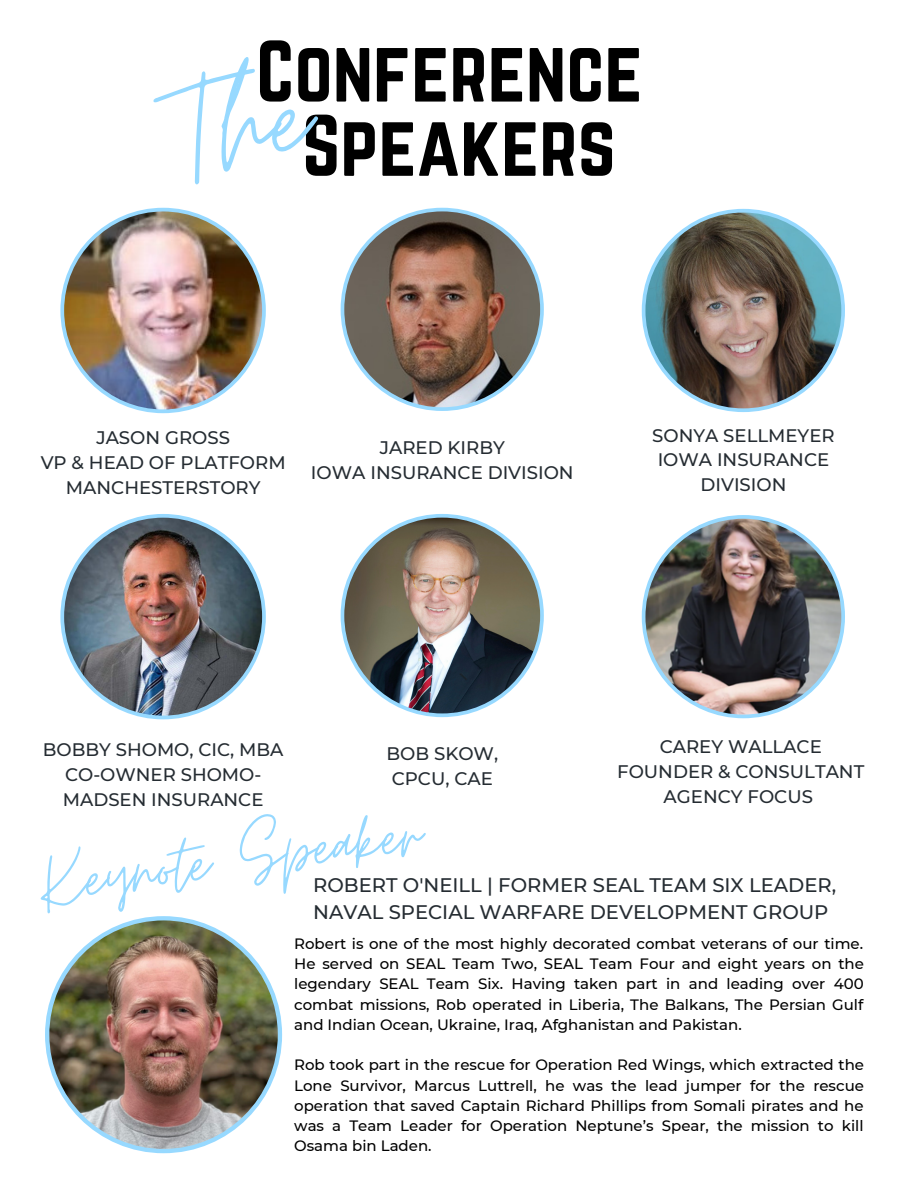
<style>
.page{position:relative;width:918px;height:1188px;background:#fff}
.page>*{position:absolute;margin:0;border:0;box-sizing:border-box;transform-origin:0 0}
.t1{font:86.4px "Moon Time";color:#97d9ff}
.t2{font:76.5px "Norwester";color:#000}
.t3{font:500 19.65px/27px "Montserrat";color:#252c32}
.t4{font:500 18.15px/24.8px "Montserrat";color:#252c32}
.t5{font:500 15px/20.2px "Montserrat";color:#000;text-align:justify}
</style>
<div class="page">
<img style="left:60px;top:514px;width:206px;height:205px">
<img style="left:45px;top:916px;width:237px;height:237px">
<img style="left:642px;top:515px;width:203px;height:203px">
<svg style="left:341px;top:514px;width:203px;height:203px"></svg>
<img style="left:60px;top:208px;width:206px;height:205px">
<svg style="left:341px;top:208px;width:203px;height:203px"></svg>
<svg style="left:642px;top:209px;width:203px;height:203px"></svg>
<p class="t2" style="left:256px;top:25px;width:388px">CONFERENCE</p>
<p class="t2" style="left:302px;top:99px;width:315px">SPEAKERS</p>
<p class="t4" style="left:96px;top:425px;width:135px">JASON GROSS</p>
<p class="t4" style="left:41px;top:450px;width:246px">VP &amp; HEAD OF PLATFORM</p>
<p class="t4" style="left:66px;top:475px;width:196px">MANCHESTERSTORY</p>
<p class="t4" style="left:380px;top:435px;width:127px">JARED KIRBY</p>
<p class="t4" style="left:311px;top:460px;width:264px">IOWA INSURANCE DIVISION</p>
<p class="t4" style="left:652px;top:423px;width:184px">SONYA SELLMEYER</p>
<p class="t4" style="left:658px;top:447px;width:173px;text-align:center">IOWA INSURANCE<br>DIVISION</p>
<p class="t4" style="left:43px;top:737px;width:242px">BOBBY SHOMO, CIC, MBA</p>
<p class="t4" style="left:63px;top:762px;width:202px">CO-OWNER SHOMO-<br>MADSEN INSURANCE</p>
<p class="t4" style="left:387px;top:741px;width:113px">BOB SKOW,<br>CPCU, CAE</p>
<p class="t4" style="left:660px;top:734px;width:164px">CAREY WALLACE</p>
<p class="t4" style="left:617px;top:759px;width:249px">FOUNDER &amp; CONSULTANT</p>
<p class="t4" style="left:664px;top:784px;width:151px">AGENCY FOCUS</p>
<p class="t1" style="left:32px;top:833px;width:387px;rotate:-8deg">Keynote Speaker</p>
<p class="t3" style="left:313px;top:871px;width:525px">ROBERT O'NEILL | FORMER SEAL TEAM SIX LEADER,<br>NAVAL SPECIAL WARFARE DEVELOPMENT GROUP</p>
<p class="t5" style="left:294px;top:933px;width:571px">Robert is one of the most highly decorated combat veterans of our time.<br>He served on SEAL Team Two, SEAL Team Four and eight years on the legendary SEAL Team Six. Having taken part in and leading over 400 combat missions, Rob operated in Liberia, The Balkans, The Persian Gulf and Indian Ocean, Ukraine, Iraq, Afghanistan and Pakistan.</p>
<p class="t5" style="left:294px;top:1055px;width:571px">Rob took part in the rescue for Operation Red Wings, which extracted the Lone Survivor, Marcus Luttrell, he was the lead jumper for the rescue operation that saved Captain Richard Phillips from Somali pirates and he was a Team Leader for Operation Neptune’s Spear, the mission to kill Osama bin Laden.</p>
</div>
